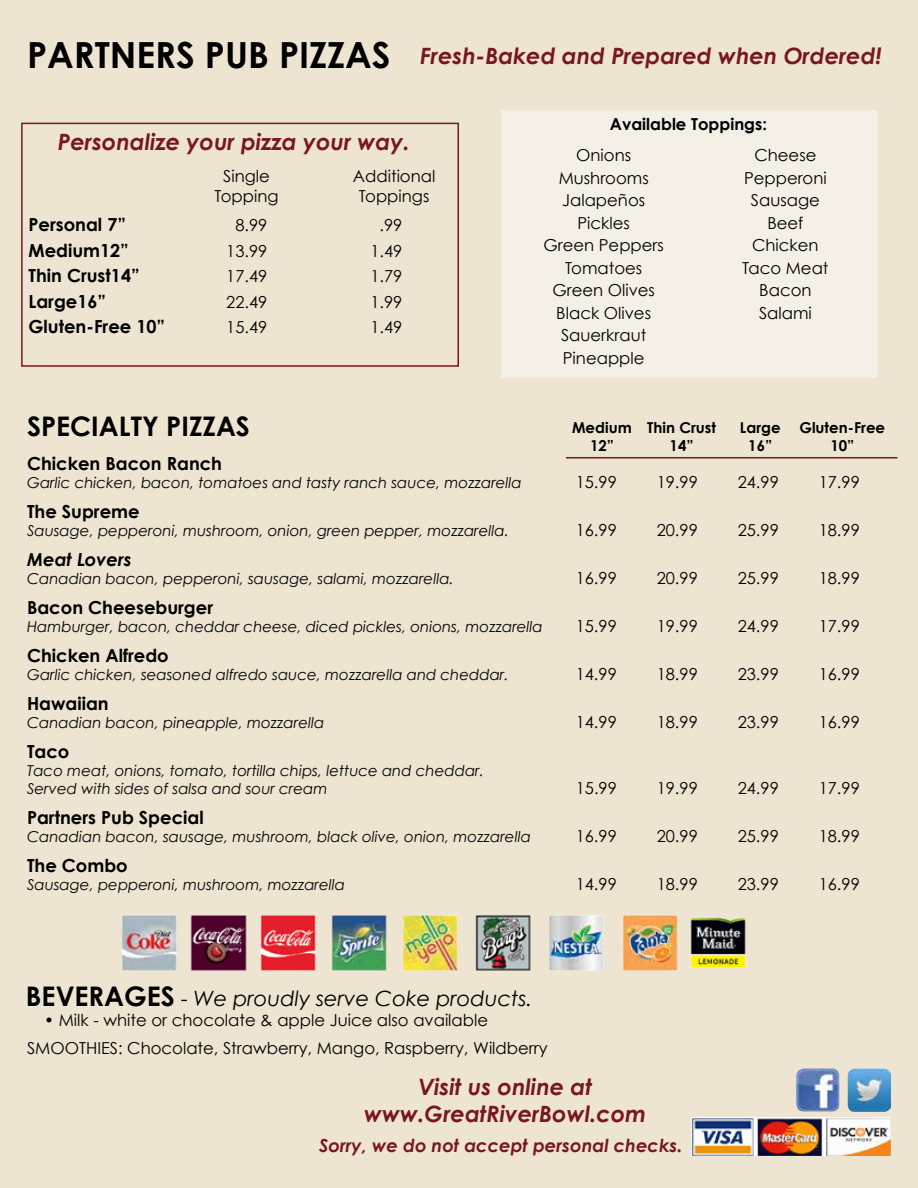
<style>
.page{position:relative;width:918px;height:1188px;background:#ede5d1}
.page>*{position:absolute;margin:0;border:0;box-sizing:border-box;transform-origin:0 0}
.t1{font:700 27px "Century Gothic";color:#000}
.t2{font:italic 700 22.5px/27px "Century Gothic";color:#7a171c;text-align:center}
.t3{font:italic 21px "Century Gothic";color:#000}
.t4{font:700 18px "Century Gothic";color:#000}
.t5{font:italic 700 18px "Century Gothic";color:#7a171c}
.t6{font:italic 700 18px "Century Gothic";color:#000}
.t7{font:16.5px/22.5px "Century Gothic";color:#000;text-align:center}
.t8{font:700 16.5px "Century Gothic";color:#000}
.t9{font:italic 15px/18px "Century Gothic";color:#000}
.t10{font:700 15px/18px "Century Gothic";color:#000;text-align:center}
.s1{font-style:normal;font-size:36px;color:#000}
.s2{font-weight:700;font-style:normal;font-size:27px}
.s3{font-style:normal}
</style>
<div class="page">
<div style="left:501px;top:110px;width:375px;height:268px;background:#f5f0e6"></div>
<div style="left:21px;top:123px;width:438px;height:244px;border:2px solid #7a171c"></div>
<hr style="left:566px;top:457px;width:331px;height:1px;background:#7a171c">
<img style="left:692px;top:1118px;width:199px;height:37px">
<img style="left:796px;top:1069px;width:43px;height:42px">
<img style="left:848px;top:1069px;width:43px;height:43px">
<img style="left:402px;top:915px;width:56px;height:56px">
<img style="left:260px;top:915px;width:56px;height:56px">
<img style="left:475px;top:915px;width:56px;height:56px">
<img style="left:331px;top:915px;width:56px;height:56px">
<img style="left:548px;top:915px;width:56px;height:56px">
<img style="left:190px;top:915px;width:57px;height:56px">
<img style="left:121px;top:915px;width:56px;height:56px">
<img style="left:690px;top:917px;width:56px;height:51px">
<img style="left:622px;top:915px;width:56px;height:56px">
<h2 class="t2" style="left:27px;top:42px;width:856px"><span class="s1">PARTNERS PUB PIZZAS</span> Fresh-Baked and Prepared when Ordered!</h2>
<h2 class="t2" style="left:58px;top:128px;width:353px">Personalize your pizza your way.</h2>
<p class="t7" style="left:215px;top:166px;width:66px;line-height:19.8px">Single<br>Topping</p>
<p class="t7" style="left:353px;top:166px;width:84px;line-height:19.8px">Additional<br>Toppings</p>
<p class="t4" style="left:28px;top:213px;width:99px">Personal 7”</p>
<p class="t7" style="left:235px;top:214px;width:33px">8.99</p>
<p class="t7" style="left:379px;top:214px;width:24px">.99</p>
<p class="t4" style="left:28px;top:239px;width:102px">Medium12”</p>
<p class="t7" style="left:226px;top:239px;width:43px">13.99</p>
<p class="t7" style="left:370px;top:239px;width:33px">1.49</p>
<p class="t4" style="left:28px;top:264px;width:113px">Thin Crust14”</p>
<p class="t7" style="left:226px;top:265px;width:43px">17.49</p>
<p class="t7" style="left:370px;top:265px;width:33px">1.79</p>
<p class="t4" style="left:28px;top:290px;width:79px">Large16”</p>
<p class="t7" style="left:226px;top:290px;width:43px">22.49</p>
<p class="t7" style="left:370px;top:290px;width:33px">1.99</p>
<p class="t4" style="left:28px;top:315px;width:138px">Gluten-Free 10”</p>
<p class="t7" style="left:226px;top:316px;width:43px">15.49</p>
<p class="t7" style="left:370px;top:316px;width:33px">1.49</p>
<h1 class="t1" style="left:27px;top:409px;width:225px">SPECIALTY PIZZAS</h1>
<p class="t8" style="left:610px;top:114px;width:159px">Available Toppings:</p>
<p class="t7" style="left:543px;top:144px;width:122px">Onions<br>Mushrooms<br>Jalapeños<br>Pickles<br>Green Peppers<br>Tomatoes<br>Green Olives<br>Black Olives<br>Sauerkraut<br>Pineapple</p>
<p class="t7" style="left:742px;top:144px;width:88px">Cheese<br>Pepperoni<br>Sausage<br>Beef<br>Chicken<br>Taco Meat<br>Bacon<br>Salami</p>
<p class="t10" style="left:572px;top:418px;width:61px">Medium<br>12”</p>
<p class="t10" style="left:647px;top:418px;width:70px">Thin Crust<br>14”</p>
<p class="t10" style="left:740px;top:418px;width:42px">Large<br>16”</p>
<p class="t10" style="left:799px;top:418px;width:87px">Gluten-Free<br>10”</p>
<p class="t4" style="left:27px;top:453px;width:197px">Chicken Bacon Ranch</p>
<p class="t9" style="left:27px;top:474px;width:496px">Garlic chicken, bacon, tomatoes and tasty ranch sauce, mozzarella</p>
<p class="t7" style="left:576px;top:471px;width:43px">15.99</p>
<p class="t7" style="left:657px;top:471px;width:43px">19.99</p>
<p class="t7" style="left:738px;top:471px;width:43px">24.99</p>
<p class="t7" style="left:819px;top:471px;width:43px">17.99</p>
<p class="t4" style="left:27px;top:501px;width:114px">The Supreme</p>
<p class="t9" style="left:27px;top:522px;width:483px">Sausage, pepperoni, mushroom, onion, green pepper, mozzarella.</p>
<p class="t7" style="left:576px;top:519px;width:43px">16.99</p>
<p class="t7" style="left:657px;top:519px;width:43px">20.99</p>
<p class="t7" style="left:738px;top:519px;width:43px">25.99</p>
<p class="t7" style="left:819px;top:519px;width:43px">18.99</p>
<p class="t6" style="left:27px;top:548px;width:106px">Meat Lovers</p>
<p class="t9" style="left:27px;top:570px;width:428px">Canadian bacon, pepperoni, sausage, salami, mozzarella.</p>
<p class="t7" style="left:576px;top:567px;width:43px">16.99</p>
<p class="t7" style="left:657px;top:567px;width:43px">20.99</p>
<p class="t7" style="left:738px;top:567px;width:43px">25.99</p>
<p class="t7" style="left:819px;top:567px;width:43px">18.99</p>
<p class="t4" style="left:27px;top:597px;width:188px">Bacon Cheeseburger</p>
<p class="t9" style="left:27px;top:618px;width:517px">Hamburger, bacon, cheddar cheese, diced pickles, onions, mozzarella</p>
<p class="t7" style="left:576px;top:615px;width:43px">15.99</p>
<p class="t7" style="left:657px;top:615px;width:43px">19.99</p>
<p class="t7" style="left:738px;top:615px;width:43px">24.99</p>
<p class="t7" style="left:819px;top:615px;width:43px">17.99</p>
<p class="t4" style="left:27px;top:645px;width:143px">Chicken Alfredo</p>
<p class="t9" style="left:27px;top:666px;width:483px">Garlic chicken, seasoned alfredo sauce, mozzarella and cheddar.</p>
<p class="t7" style="left:576px;top:663px;width:43px">14.99</p>
<p class="t7" style="left:657px;top:663px;width:43px">18.99</p>
<p class="t7" style="left:738px;top:663px;width:43px">23.99</p>
<p class="t7" style="left:819px;top:663px;width:43px">16.99</p>
<p class="t4" style="left:27px;top:693px;width:83px">Hawaiian</p>
<p class="t9" style="left:27px;top:714px;width:299px">Canadian bacon, pineapple, mozzarella</p>
<p class="t7" style="left:576px;top:711px;width:43px">14.99</p>
<p class="t7" style="left:657px;top:711px;width:43px">18.99</p>
<p class="t7" style="left:738px;top:711px;width:43px">23.99</p>
<p class="t7" style="left:819px;top:711px;width:43px">16.99</p>
<p class="t4" style="left:27px;top:741px;width:44px">Taco</p>
<p class="t9" style="left:27px;top:762px;width:458px">Taco meat, onions, tomato, tortilla chips, lettuce and cheddar.<br>Served with sides of salsa and sour cream</p>
<p class="t7" style="left:576px;top:777px;width:43px">15.99</p>
<p class="t7" style="left:657px;top:777px;width:43px">19.99</p>
<p class="t7" style="left:738px;top:777px;width:43px">24.99</p>
<p class="t7" style="left:819px;top:777px;width:43px">17.99</p>
<p class="t4" style="left:27px;top:807px;width:178px">Partners Pub Special</p>
<p class="t9" style="left:27px;top:828px;width:505px">Canadian bacon, sausage, mushroom, black olive, onion, mozzarella</p>
<p class="t7" style="left:576px;top:825px;width:43px">16.99</p>
<p class="t7" style="left:657px;top:825px;width:43px">20.99</p>
<p class="t7" style="left:738px;top:825px;width:43px">25.99</p>
<p class="t7" style="left:819px;top:825px;width:43px">18.99</p>
<p class="t4" style="left:27px;top:855px;width:102px">The Combo</p>
<p class="t9" style="left:27px;top:876px;width:320px">Sausage, pepperoni, mushroom, mozzarella</p>
<p class="t7" style="left:576px;top:873px;width:43px">14.99</p>
<p class="t7" style="left:657px;top:873px;width:43px">18.99</p>
<p class="t7" style="left:738px;top:873px;width:43px">23.99</p>
<p class="t7" style="left:819px;top:873px;width:43px">16.99</p>
<p class="t3" style="left:26px;top:986px;width:508px"><span class="s2">BEVERAGES</span> <span class="s3">-</span> We proudly serve Coke products.</p>
<p class="t7" style="left:27px;top:1005px;width:522px;line-height:28.5px;text-align:left;text-indent:17px">• Milk - white or chocolate &amp; apple Juice also available<br>SMOOTHIES: Chocolate, Strawberry, Mango, Raspberry, Wildberry</p>
<h2 class="t2" style="left:364px;top:1072px;width:284px">Visit us online at www.GreatRiverBowl.com</h2>
<p class="t5" style="left:319px;top:1134px;width:365px">Sorry, we do not accept personal checks.</p>
</div>
